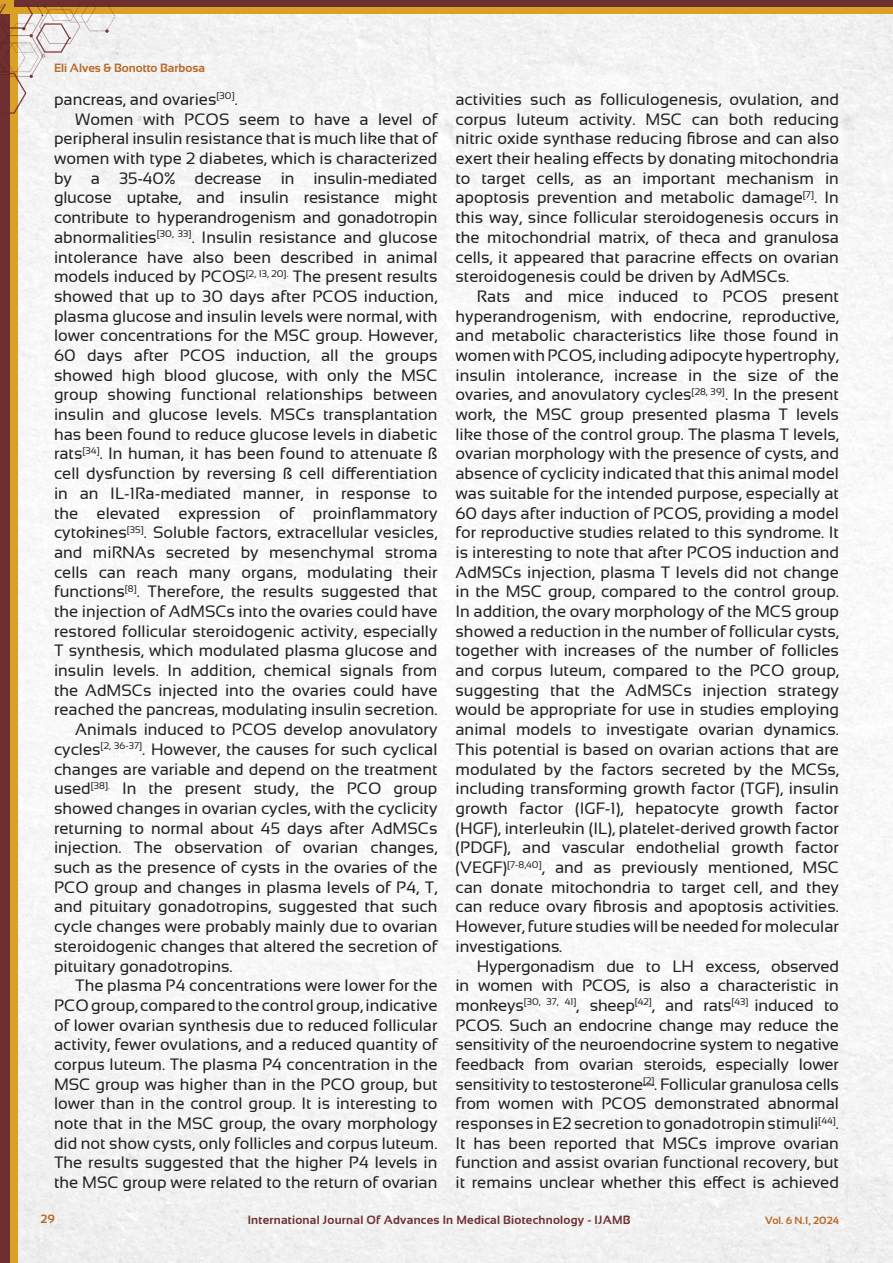
<style>
.page{position:relative;width:893px;height:1263px;background:#fff}
.page>*{position:absolute;margin:0;border:0;box-sizing:border-box;transform-origin:0 0}
.t1{font:16.5px/19.6px "Sansation";color:#231f20;text-align:justify}
.t2{font:700 12px "Sansation";letter-spacing:.02em;color:#6d2f30}
.t3{font:700 12px "Sansation";color:#b76926}
.t4{font:700 10.5px "Sansation";color:#b76926}
</style>
<div class="page">
<img style="left:17px;top:14px;width:876px;height:1249px">
<div style="left:0;top:7px;width:14px;height:1256px;background:#6d2f30"></div>
<div style="left:10px;top:0;width:7px;height:1263px;background:#daa126"></div>
<div style="left:10px;top:0;width:883px;height:9px;background:#6d2f30"></div>
<div style="left:0;top:7px;width:891px;height:7px;background:#daa126"></div>
<svg style="left:891px;top:7px;width:2px;height:7px"></svg>
<div style="left:0;top:0;width:14px;height:8px;background:#daa126"></div>
<img style="left:0;top:4px;width:115px;height:166px">
<p class="t3" style="left:54px;top:61px;width:153px">Eli Alves &amp; Bonotto Barbosa</p>
<p class="t1" style="left:54px;top:89px;width:185px">pancreas, and ovaries<sup>[30]</sup>.</p>
<p class="t1" style="left:54px;top:109px;width:385px;text-indent:21px">Women with PCOS seem to have a level of peripheral insulin resistance that is much like that of women with type 2 diabetes, which is characterized by a 35-40% decrease in insulin-mediated glucose uptake, and insulin resistance might contribute to hyperandrogenism and gonadotropin abnormalities<sup>[30,</sup> <sup>33]</sup>. Insulin resistance and glucose intolerance have also been described in animal models induced by PCOS<sup>[2,</sup> <sup>13,</sup> <sup>20].</sup> The present results showed that up to 30 days after PCOS induction, plasma glucose and insulin levels were normal, with lower concentrations for the MSC group. However, 60 days after PCOS induction, all the groups showed high blood glucose, with only the MSC group showing functional relationships between insulin and glucose levels. MSCs transplantation has been found to reduce glucose levels in diabetic rats<sup>[34]</sup>. In human, it has been found to attenuate ß cell dysfunction by reversing ß cell differentiation in an IL-1Ra-mediated manner, in response to the elevated expression of proinflammatory cytokines<sup>[35]</sup>. Soluble factors, extracellular vesicles, and miRNAs secreted by mesenchymal stroma cells can reach many organs, modulating their functions<sup>[8]</sup>. Therefore, the results suggested that the injection of AdMSCs into the ovaries could have restored follicular steroidogenic activity, especially T synthesis, which modulated plasma glucose and insulin levels. In addition, chemical signals from the AdMSCs injected into the ovaries could have reached the pancreas, modulating insulin secretion.</p>
<p class="t1" style="left:54px;top:720px;width:385px;text-indent:21px">Animals induced to PCOS develop anovulatory cycles<sup>[2,</sup> <sup>36-37]</sup>. However, the causes for such cyclical changes are variable and depend on the treatment used<sup>[38].</sup> In the present study, the PCO group showed changes in ovarian cycles, with the cyclicity returning to normal about 45 days after AdMSCs injection. The observation of ovarian changes, such as the presence of cysts in the ovaries of the PCO group and changes in plasma levels of P4, T, and pituitary gonadotropins, suggested that such cycle changes were probably mainly due to ovarian steroidogenic changes that altered the secretion of pituitary gonadotropins.</p>
<p class="t1" style="left:54px;top:976px;width:385px;text-indent:21px">The plasma P4 concentrations were lower for the PCO group, compared to the control group, indicative of lower ovarian synthesis due to reduced follicular activity, fewer ovulations, and a reduced quantity of corpus luteum. The plasma P4 concentration in the MSC group was higher than in the PCO group, but lower than in the control group. It is interesting to note that in the MSC group, the ovary morphology did not show cysts, only follicles and corpus luteum.<br>The results suggested that the higher P4 levels in the MSC group were related to the return of ovarian</p>
<p class="t1" style="left:455px;top:89px;width:385px">activities such as folliculogenesis, ovulation, and corpus luteum activity. MSC can both reducing nitric oxide synthase reducing fibrose and can also exert their healing effects by donating mitochondria to target cells, as an important mechanism in apoptosis prevention and metabolic damage<sup>[7]</sup>. In this way, since follicular steroidogenesis occurs in the mitochondrial matrix, of theca and granulosa cells, it appeared that paracrine effects on ovarian steroidogenesis could be driven by AdMSCs.</p>
<p class="t1" style="left:455px;top:286px;width:385px;text-indent:21px">Rats and mice induced to PCOS present hyperandrogenism, with endocrine, reproductive, and metabolic characteristics like those found in women with PCOS, including adipocyte hypertrophy, insulin intolerance, increase in the size of the ovaries, and anovulatory cycles<sup>[28,</sup> <sup>39]</sup>. In the present work, the MSC group presented plasma T levels like those of the control group. The plasma T levels, ovarian morphology with the presence of cysts, and absence of cyclicity indicated that this animal model was suitable for the intended purpose, especially at 60 days after induction of PCOS, providing a model for reproductive studies related to this syndrome. It is interesting to note that after PCOS induction and AdMSCs injection, plasma T levels did not change in the MSC group, compared to the control group.<br>In addition, the ovary morphology of the MCS group showed a reduction in the number of follicular cysts, together with increases of the number of follicles and corpus luteum, compared to the PCO group, suggesting that the AdMSCs injection strategy would be appropriate for use in studies employing animal models to investigate ovarian dynamics.<br>This potential is based on ovarian actions that are modulated by the factors secreted by the MCSs, including transforming growth factor (TGF), insulin growth factor (IGF-1), hepatocyte growth factor (HGF), interleukin (IL), platelet-derived growth factor (PDGF), and vascular endothelial growth factor (VEGF)<sup>[7-8,40]</sup>, and as previously mentioned, MSC can donate mitochondria to target cell, and they can reduce ovary fibrosis and apoptosis activities.<br>However, future studies will be needed for molecular investigations.</p>
<p class="t1" style="left:455px;top:956px;width:385px;text-indent:21px">Hypergonadism due to LH excess, observed in women with PCOS, is also a characteristic in monkeys<sup>[30,</sup> <sup>37,</sup> <sup>41]</sup>, sheep<sup>[42]</sup>, and rats<sup>[43]</sup> induced to PCOS. Such an endocrine change may reduce the sensitivity of the neuroendocrine system to negative feedback from ovarian steroids, especially lower sensitivity to testosterone<sup>[2]</sup>. Follicular granulosa cells from women with PCOS demonstrated abnormal responses in E2 secretion to gonadotropin stimuli<sup>[44]</sup>.<br>It has been reported that MSCs improve ovarian function and assist ovarian functional recovery, but it remains unclear whether this effect is achieved</p>
<p class="t3" style="left:40px;top:1212px;width:16px">29</p>
<p class="t2" style="left:248px;top:1213px;width:384px">International Journal Of Advances In Medical Biotechnology - IJAMB</p>
<p class="t4" style="left:765px;top:1214px;width:75px">Vol. 6 N.1, 2024</p>
</div>
